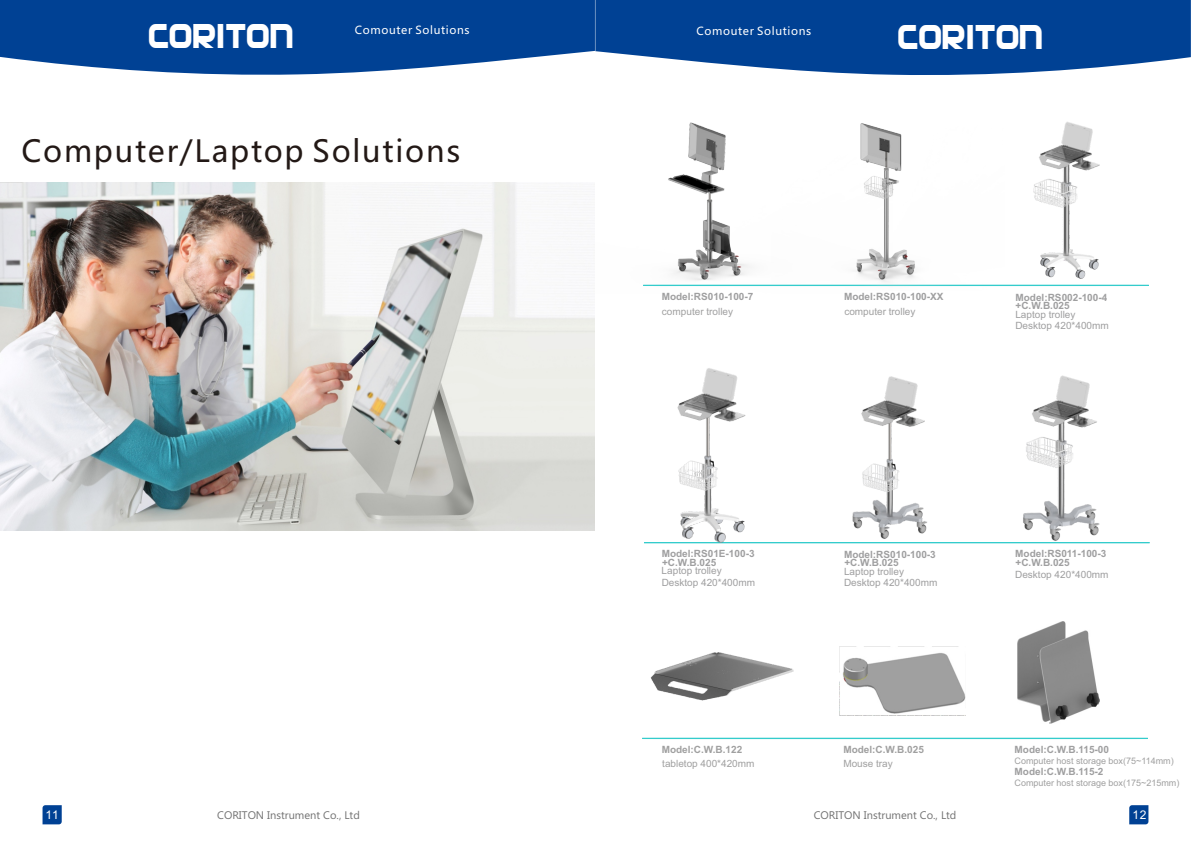
<style>
.page{position:relative;width:1191px;height:842px;background:#fff}
.page>*{position:absolute;margin:0;border:0;box-sizing:border-box;transform-origin:0 0}
.t1{font:36px "SF Automaton Condensed";letter-spacing:.055em;color:#fff}
.t2{font:30px "Microsoft Ya Hei";letter-spacing:.06em;color:#231916}
.t3{font:12px "Arial";color:#fff}
.t4{font:11px "Ebrima";color:#727272}
.t5{font:11px "Microsoft Ya Hei";letter-spacing:.06em;color:#fff}
.t6{font:700 10px/15px "Arial";color:#9f9fa0}
.t7{font:10px/11.3px "Arial";color:#9f9fa0}
.t8{font:700 10px "Arial";color:#a0a0a0}
.t9{font:10px "Arial";color:#a0a0a0}
.t10{font:9px "Arial";color:#a0a0a0}
.s1{font-weight:400;color:#a0a0a0}
.s2{font-weight:400}
</style>
<div class="page">
<svg style="left:43px;top:805px;width:19px;height:19px"></svg>
<svg style="left:1129px;top:805px;width:19px;height:19px"></svg>
<svg style="left:0;top:0;width:595px;height:75px;background:#1b559f"></svg>
<svg style="left:595px;top:0;width:595px;height:75px;background:#1a549f"></svg>
<img style="left:668px;top:122px;width:103px;height:165px">
<img style="left:0;top:183px;width:594px;height:347px">
<svg style="left:643px;top:284px;width:506px;height:2px"></svg>
<svg style="left:1020px;top:737px;width:128px;height:2px"></svg>
<img style="left:771px;top:123px;width:233px;height:164px">
<img style="left:983px;top:122px;width:117px;height:162px">
<img style="left:644px;top:368px;width:153px;height:176px">
<img style="left:981px;top:375px;width:169px;height:169px">
<img style="left:797px;top:376px;width:184px;height:168px">
<img style="left:827px;top:646px;width:193px;height:94px">
<img style="left:642px;top:652px;width:185px;height:88px">
<img style="left:1017px;top:622px;width:82px;height:101px">
<h1 class="t1" style="left:149px;top:24px;width:145px">CORITON</h1>
<h1 class="t1" style="left:898px;top:25px;width:145px">CORITON</h1>
<p class="t5" style="left:355px;top:25px;width:116px">Comouter Solutions</p>
<p class="t5" style="left:696px;top:26px;width:116px">Comouter Solutions</p>
<h2 class="t2" style="left:21px;top:137px;width:440px">Computer/Laptop Solutions</h2>
<p class="t6" style="left:661px;top:290px;width:93px">Model:RS010-100-7 <span class="s1">computer</span> <span class="s2">trolley</span></p>
<p class="t6" style="left:844px;top:290px;width:101px">Model:RS010-100-XX <span class="s1">computer</span> <span class="s2">trolley</span></p>
<p class="t6" style="left:1015px;top:290px;width:93px">Model:RS002-100-4</p>
<p class="t6" style="left:1015px;top:299px;width:56px">+C.W.B.025</p>
<p class="t7" style="left:1015px;top:309px;width:95px">Laptop trolley<br>Desktop 420*400mm</p>
<p class="t6" style="left:661px;top:550px;width:94px;line-height:8.7px">Model:RS01E-100-3 +C.W.B.025</p>
<p class="t6" style="left:844px;top:548px;width:93px">Model:RS010-100-3</p>
<p class="t7" style="left:844px;top:566px;width:95px">Laptop trolley<br>Desktop 420*400mm</p>
<p class="t6" style="left:844px;top:556px;width:56px">+C.W.B.025</p>
<p class="t7" style="left:661px;top:566px;width:95px">Laptop trolley<br>Desktop 420*400mm</p>
<p class="t6" style="left:1015px;top:547px;width:93px">Model:RS011-100-3</p>
<p class="t7" style="left:1015px;top:570px;width:95px">Desktop 420*400mm</p>
<p class="t6" style="left:1015px;top:556px;width:56px">+C.W.B.025</p>
<p class="t8" style="left:661px;top:746px;width:82px">Model:C.W.B.122</p>
<p class="t8" style="left:843px;top:746px;width:82px">Model:C.W.B.025</p>
<p class="t6" style="left:1014px;top:743px;width:96px">Model:C.W.B.115-00</p>
<p class="t9" style="left:662px;top:760px;width:94px">tabletop 400*420mm</p>
<p class="t9" style="left:843px;top:760px;width:51px">Mouse tray</p>
<p class="t10" style="left:1014px;top:757px;width:161px">Computer host storage box(75~114mm)</p>
<p class="t6" style="left:1014px;top:765px;width:90px">Model:C.W.B.115-2</p>
<p class="t10" style="left:1014px;top:779px;width:166px">Computer host storage box(175~215mm)</p>
<p class="t3" style="left:46px;top:810px;width:15px">11</p>
<p class="t3" style="left:1132px;top:810px;width:16px">12</p>
<p class="t4" style="left:217px;top:811px;width:144px">CORITON Instrument Co., Ltd</p>
<p class="t4" style="left:813px;top:811px;width:144px">CORITON Instrument Co., Ltd</p>
</div>
